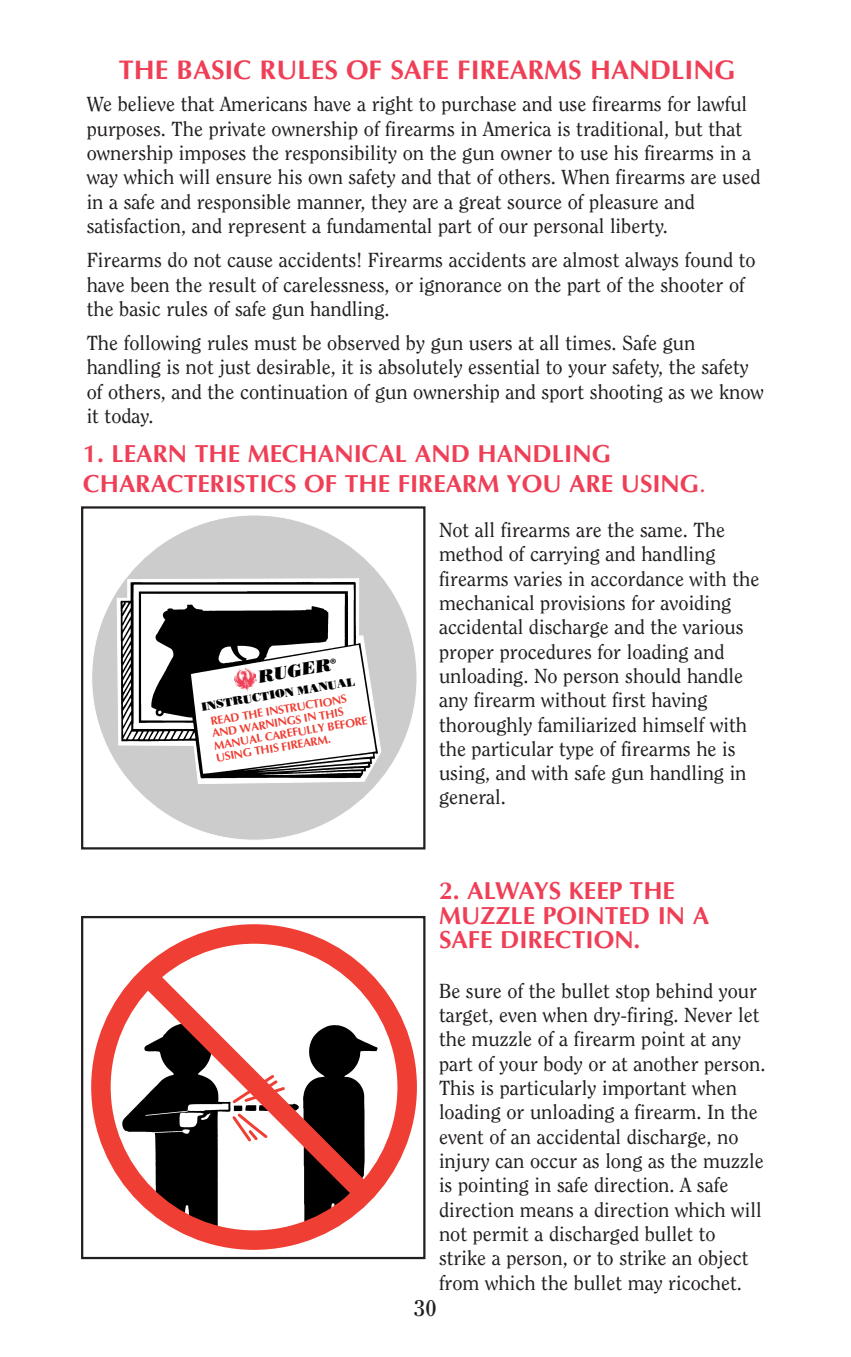
<style>
.page{position:relative;width:851px;height:1357px;background:#fff}
.page>*{position:absolute;margin:0;border:0;box-sizing:border-box;transform-origin:0 0}
.t1{font:700 27px "Optima";color:#ef3f56}
.t2{font:700 24.75px/24.8px "Optima";color:#ef3f56}
.t3{font:700 22.5px "Clearface";color:#231f20}
.t4{font:20.25px/24.3px "Clearface";color:#231f20}
.t5{font:italic 17.55px "Bodoni Poster";color:#000}
.t6{font:700 11.7px/12.4px "Optima";color:#ef3e33}
.t7{font:11.7px "Bodoni Poster";color:#000}
.s1{font-weight:400}
</style>
<div class="page">
<img style="left:120px;top:1023px;width:232px;height:204px">
<div style="left:91px;top:924px;width:326px;height:326px;border:19px solid #ef3e33;border-radius:50%"></div>
<svg style="left:124px;top:953px;width:264px;height:264px"></svg>
<div style="left:81px;top:916px;width:344px;height:343px;border:2px solid #231f20"></div>
<div style="left:91px;top:515px;width:326px;height:325px;background:#ccc;border:1px solid #fff;border-radius:50%"></div>
<img style="left:107px;top:570px;width:276px;height:229px">
<div style="left:81px;top:506px;width:344px;height:343px;border:2px solid #231f20"></div>
<img style="left:234px;top:667px;width:23px;height:26px">
<svg style="left:330px;top:658px;width:6px;height:6px"></svg>
<h1 class="t1" style="left:119px;top:59px;width:618px">THE BASIC RULES OF SAFE FIREARMS HANDLING</h1>
<p class="t4" style="left:87px;top:93px;width:675px">We believe that Americans have a right to purchase and use firearms for lawful purposes. The private ownership of firearms in America is traditional, but that ownership imposes the responsibility on the gun owner to use his firearms in a way which will ensure his own safety and that of others. When firearms are used in a safe and responsible manner, they are a great source of pleasure and satisfaction, and represent a fundamental part of our personal liberty.</p>
<p class="t4" style="left:87px;top:249px;width:670px">Firearms do not cause accidents! Firearms accidents are almost always found to have been the result of carelessness, or ignorance on the part of the shooter of the basic rules of safe gun handling.</p>
<p class="t4" style="left:87px;top:332px;width:679px">The following rules must be observed by gun users at all times. Safe gun handling is not just desirable, it is absolutely essential to your safety, the safety of others, and the continuation of gun ownership and sport shooting as we know it today.</p>
<p class="t2" style="left:83px;top:441px;width:624px;line-height:30.2px">1. LEARN THE MECHANICAL AND HANDLING<br>CHARACTERISTICS OF THE FIREARM YOU ARE USING<span class="s1">.</span></p>
<p class="t4" style="left:439px;top:519px;width:322px">Not all firearms are the same. The method of carrying and handling firearms varies in accordance with the mechanical provisions for avoiding accidental discharge and the various proper procedures for loading and unloading. No person should handle any firearm without first having thoroughly familiarized himself with the particular type of firearms he is using, and with safe gun handling in general.</p>
<p class="t5" style="left:258px;top:670px;width:75px;rotate:-9deg">RUGER</p>
<p class="t7" style="left:201px;top:702px;width:157px;rotate:-9deg">INSTRUCTION MANUAL</p>
<p class="t6" style="left:209px;top:716px;width:157px;rotate:-9deg">READ THE INSTRUCTIONS<br>AND WARNINGS IN THIS<br>MANUAL CAREFULLY BEFORE<br>USING THIS FIREARM.</p>
<p class="t2" style="left:439px;top:880px;width:272px">2. ALWAYS KEEP THE<br>MUZZLE POINTED IN A<br>SAFE DIRECTION.</p>
<p class="t4" style="left:439px;top:980px;width:328px">Be sure of the bullet stop behind your target, even when dry-firing. Never let the muzzle of a firearm point at any part of your body or at another person.<br>This is particularly important when loading or unloading a firearm. In the event of an accidental discharge, no injury can occur as long as the muzzle is pointing in safe direction. A safe direction means a direction which will not permit a discharged bullet to strike a person, or to strike an object from which the bullet may ricochet.</p>
<p class="t3" style="left:414px;top:1299px;width:24px">30</p>
</div>
